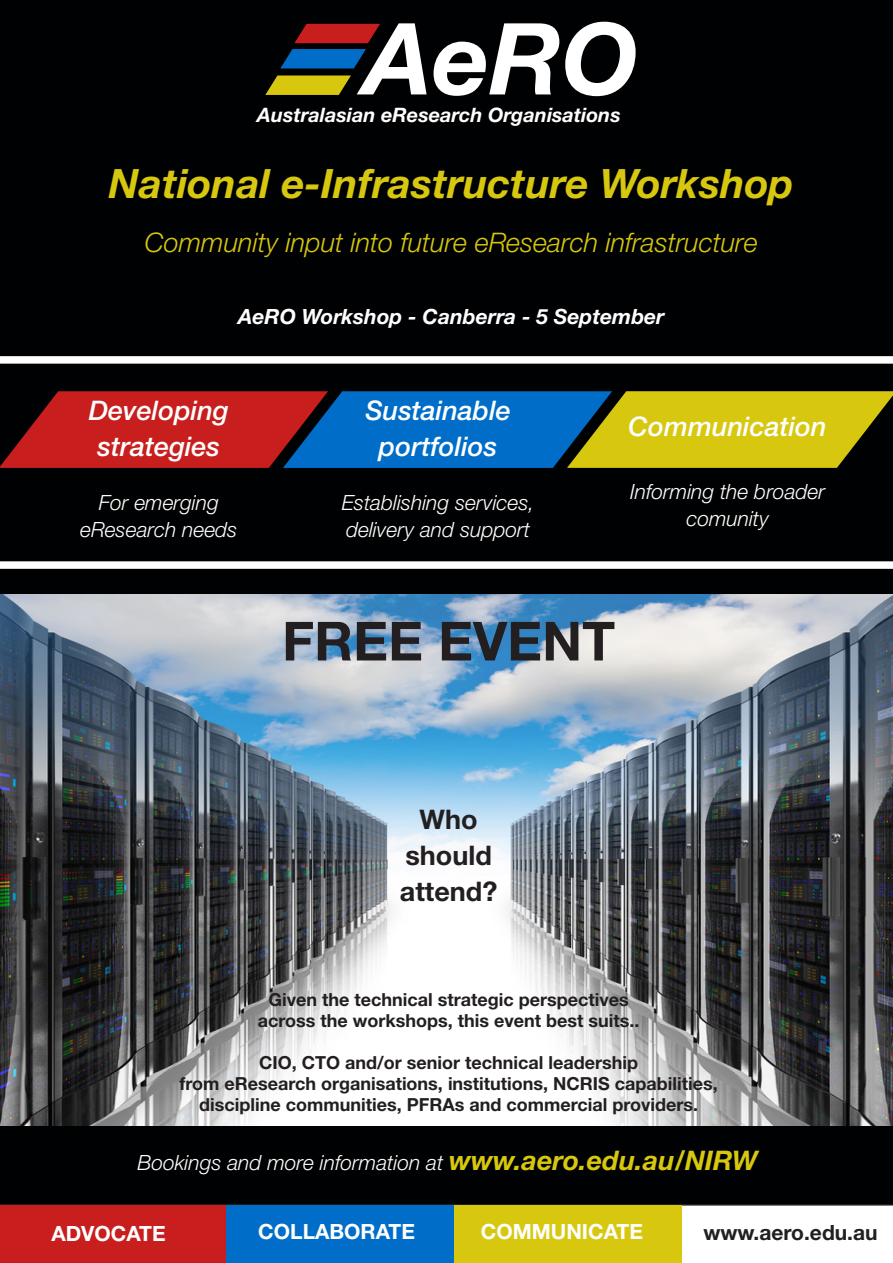
<style>
.page{position:relative;width:893px;height:1263px;background:#fff}
.page>*{position:absolute;margin:0;border:0;box-sizing:border-box;transform-origin:0 0}
.t1{font:italic 700 99.6px "Helvetica Neue LT Std";color:#fff}
.t2{font:700 54px "Helvetica Neue LT Std";color:#231f20}
.t3{font:italic 700 40.5px "Helvetica Neue LT Std";color:#d7c80f}
.t4{font:italic 500 27px/36px "Helvetica Neue LT Std";color:#fff;text-align:center}
.t5{font:italic 300 27px "Helvetica Neue LT Std";color:#d7c80f}
.t6{font:700 27px "Helvetica Neue LT Std";color:#231f20}
.t7{font:italic 300 21px/27px "Helvetica Neue LT Std";color:#fff}
.t8{font:italic 700 21px "Helvetica Neue LT Std";color:#fff}
.t9{font:700 21px "Helvetica Neue LT Std";color:#fff}
.t10{font:700 21px "Helvetica Neue LT Std";color:#231f20}
.t11{font:italic 700 19.95px "Helvetica Neue LT Std";color:#fff}
.t12{font:700 18px "Helvetica Neue LT Std";color:#231f20}
.s1{font-weight:700;font-size:27px;color:#d7c80f}
</style>
<div class="page">
<div style="left:0;top:0;width:893px;height:1205px;background:#000102"></div>
<div style="left:454px;top:1205px;width:227px;height:58px;background:#d7c80f"></div>
<div style="left:0;top:1205px;width:226px;height:58px;background:#c81e1e"></div>
<div style="left:226px;top:1205px;width:228px;height:58px;background:#006ec8"></div>
<svg style="left:234px;top:75px;width:148px;height:20px;background:#676108"></svg>
<svg style="left:249px;top:49px;width:148px;height:19px;background:#003664"></svg>
<svg style="left:263px;top:24px;width:148px;height:19px;background:#630f0f"></svg>
<div style="left:0;top:356px;width:893px;height:8px;background:#fff"></div>
<svg style="left:0;top:391px;width:893px;height:77px;background:#7c6649"></svg>
<img style="left:0;top:594px;width:893px;height:531px">
<div style="left:0;top:561px;width:893px;height:8px;background:#fff"></div>
<p class="t1" style="left:364px;top:-3px;width:276px">AeRO</p>
<p class="t11" style="left:257px;top:102px;width:365px">Australasian eResearch Organisations</p>
<p class="t3" style="left:109px;top:158px;width:686px">National e-Infrastructure Workshop</p>
<p class="t5" style="left:145px;top:226px;width:615px">Community input into future eResearch infrastructure</p>
<p class="t8" style="left:238px;top:303px;width:428px">AeRO Workshop - Canberra - 5 September</p>
<p class="t4" style="left:89px;top:392px;width:142px">Developing strategies</p>
<p class="t7" style="left:99px;top:489px;width:121px">For emerging</p>
<p class="t7" style="left:80px;top:516px;width:159px">eResearch needs</p>
<p class="t4" style="left:365px;top:392px;width:147px">Sustainable</p>
<p class="t4" style="left:379px;top:428px;width:120px">portfolios</p>
<p class="t7" style="left:342px;top:489px;width:194px">Establishing services, delivery and support</p>
<p class="t4" style="left:629px;top:408px;width:200px">Communication</p>
<p class="t7" style="left:630px;top:478px;width:196px;text-align:center">Informing the broader comunity</p>
<p class="t2" style="left:282px;top:608px;width:335px">FREE EVENT</p>
<p class="t6" style="left:420px;top:802px;width:59px">Who</p>
<p class="t6" style="left:405px;top:838px;width:88px">should</p>
<p class="t6" style="left:400px;top:874px;width:99px">attend?</p>
<p class="t12" style="left:268px;top:988px;width:362px">Given the technical strategic perspectives</p>
<p class="t12" style="left:258px;top:1009px;width:383px">across the workshops, this event best suits..</p>
<p class="t12" style="left:259px;top:1051px;width:380px">CIO, CTO and/or senior technical leadership</p>
<p class="t12" style="left:179px;top:1072px;width:540px">from eResearch organisations, institutions, NCRIS capabilities,</p>
<p class="t12" style="left:199px;top:1093px;width:500px">discipline communities, PFRAs and commercial providers.</p>
<p class="t7" style="left:138px;top:1149px;width:622px">Bookings and more information at <span class="s1">www.aero.edu.au/NIRW</span></p>
<p class="t9" style="left:51px;top:1221px;width:116px">ADVOCATE</p>
<p class="t9" style="left:258px;top:1219px;width:158px">COLLABORATE</p>
<p class="t9" style="left:481px;top:1218px;width:164px">COMMUNICATE</p>
<p class="t10" style="left:703px;top:1219px;width:176px">www.aero.edu.au</p>
</div>
